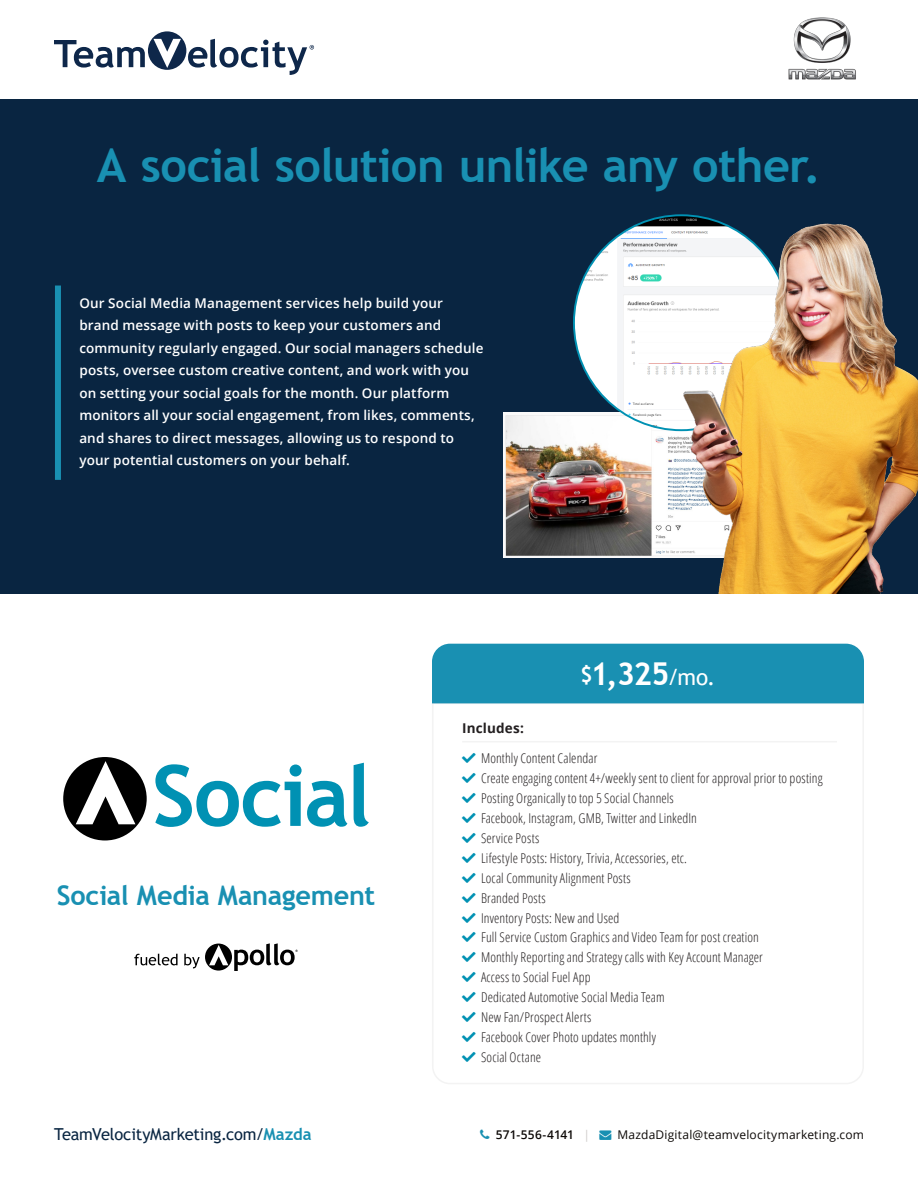
<style>
.page{position:relative;width:918px;height:1188px;background:#fff}
.page>*{position:absolute;margin:0;border:0;box-sizing:border-box;transform-origin:0 0}
.t1{font:700 46.8px "Trebuchet MS";letter-spacing:-.015em;color:#1990b2}
.t2{font:700 31.5px "Trebuchet MS";color:#fff}
.t3{font:700 27px "Trebuchet MS";letter-spacing:-.01em;color:#1990b2}
.t4{font:16.5px "Trebuchet MS";letter-spacing:-.015em;color:#092541}
.t5{font:300 condensed 13.5px "Open Sans";letter-spacing:.01em;color:#231f20}
.t6{font:600 13.5px/22.5px "Open Sans";letter-spacing:.01em;color:#fff}
.t7{font:700 13.5px "Open Sans";letter-spacing:.01em;color:#231f20}
.t8{font:12px "Open Sans";letter-spacing:.015em;color:#0c0806}
.s1{font-size:21px}
.s2{font-weight:400;font-size:22.5px}
.s3{color:#0091b3}
.s4{font-weight:700;color:#1990b2}
.s5{font-weight:600}
.s6{color:#ceccca}
.s7{color:#1990b2}
</style>
<div class="page">
<img style="left:788px;top:17px;width:68px;height:63px">
<div style="left:0;top:99px;width:918px;height:495px;background:#092541"></div>
<div style="left:55px;top:286px;width:6px;height:194px;background:#1990b2"></div>
<svg style="left:54px;top:31px;width:260px;height:44px"></svg>
<svg style="left:134px;top:954px;width:44px;height:11px"></svg>
<svg style="left:184px;top:943px;width:114px;height:28px"></svg>
<svg style="left:63px;top:757px;width:84px;height:83px"></svg>
<svg style="left:155px;top:764px;width:192px;height:63px"></svg>
<svg style="left:354px;top:763px;width:15px;height:64px"></svg>
<svg style="left:432px;top:703px;width:432px;height:381px"></svg>
<div style="left:432px;top:644px;width:432px;height:59px;background:#1990b2"></div>
<hr style="left:462px;top:741px;width:375px;height:1px;background:#f3f3f3">
<img style="left:504px;top:412px;width:151px;height:145px">
<img style="left:574px;top:215px;width:215px;height:215px;border-radius:107px">
<img style="left:655px;top:214px;width:263px;height:380px">
<svg style="left:462px;top:753px;width:14px;height:10px"></svg>
<svg style="left:462px;top:773px;width:14px;height:10px"></svg>
<svg style="left:462px;top:793px;width:14px;height:10px"></svg>
<svg style="left:462px;top:813px;width:14px;height:10px"></svg>
<svg style="left:462px;top:832px;width:14px;height:11px"></svg>
<svg style="left:462px;top:852px;width:14px;height:11px"></svg>
<svg style="left:462px;top:872px;width:14px;height:11px"></svg>
<svg style="left:462px;top:892px;width:14px;height:11px"></svg>
<svg style="left:462px;top:912px;width:14px;height:10px"></svg>
<svg style="left:462px;top:932px;width:14px;height:10px"></svg>
<svg style="left:462px;top:952px;width:14px;height:10px"></svg>
<svg style="left:462px;top:972px;width:14px;height:10px"></svg>
<svg style="left:462px;top:992px;width:14px;height:10px"></svg>
<svg style="left:462px;top:1012px;width:14px;height:10px"></svg>
<svg style="left:462px;top:1032px;width:14px;height:10px"></svg>
<svg style="left:462px;top:1052px;width:14px;height:10px"></svg>
<p class="t1" style="left:97px;top:136px;width:725px">A social solution unlike any other.</p>
<p class="t6" style="left:79px;top:291px;width:406px">Our Social Media Management services help build your brand message with posts to keep your customers and community regularly engaged. Our social managers schedule posts, oversee custom creative content, and work with you on setting your social goals for the month. Our platform monitors all your social engagement, from likes, comments, and shares to direct messages, allowing us to respond to your potential customers on your behalf.</p>
<p class="t2" style="left:581px;top:654px;width:136px"><span class="s1">$</span>1,325<span class="s2">/mo.</span></p>
<p class="t3" style="left:57px;top:878px;width:320px">Social Media Management</p>
<p class="t7" style="left:462px;top:719px;width:63px">Includes:</p>
<p class="t5" style="left:462px;top:749px;width:137px"><span class="s3">★</span> Monthly Content Calendar</p>
<p class="t5" style="left:462px;top:769px;width:362px"><span class="s3">★</span> Create engaging content 4+/weekly sent to client for approval prior to posting</p>
<p class="t5" style="left:462px;top:789px;width:213px"><span class="s3">★</span> Posting Organically to top 5 Social Channels</p>
<p class="t5" style="left:462px;top:809px;width:236px"><span class="s3">★</span> Facebook, Instagram, GMB, Twitter and LinkedIn</p>
<p class="t5" style="left:462px;top:829px;width:79px"><span class="s3">★</span> Service Posts</p>
<p class="t5" style="left:462px;top:849px;width:226px"><span class="s3">★</span> Lifestyle Posts: History, Trivia, Accessories, etc.</p>
<p class="t5" style="left:462px;top:868px;width:170px"><span class="s3">★</span> Local Community Alignment Posts</p>
<p class="t5" style="left:462px;top:888px;width:85px"><span class="s3">★</span> Branded Posts</p>
<p class="t5" style="left:462px;top:908px;width:159px"><span class="s3">★</span> Inventory Posts: New and Used</p>
<p class="t5" style="left:462px;top:928px;width:298px"><span class="s3">★</span> Full Service Custom Graphics and Video Team for post creation</p>
<p class="t5" style="left:462px;top:948px;width:302px"><span class="s3">★</span> Monthly Reporting and Strategy calls with Key Account Manager</p>
<p class="t5" style="left:462px;top:968px;width:130px"><span class="s3">★</span> Access to Social Fuel App</p>
<p class="t5" style="left:462px;top:988px;width:204px"><span class="s3">★</span> Dedicated Automotive Social Media Team</p>
<p class="t5" style="left:462px;top:1008px;width:131px"><span class="s3">★</span> New Fan/Prospect Alerts</p>
<p class="t5" style="left:462px;top:1028px;width:195px"><span class="s3">★</span> Facebook Cover Photo updates monthly</p>
<p class="t5" style="left:462px;top:1048px;width:80px"><span class="s3">★</span> Social Octane</p>
<p class="t4" style="left:54px;top:1124px;width:259px">TeamVelocityMarketing.com/<span class="s4">Mazda</span></p>
<p class="t8" style="left:496px;top:1127px;width:370px"><span class="s5">571-556-4141</span> <span class="s6">|</span> <span class="s7">→</span> MazdaDigital@teamvelocitymarketing.com</p>
</div>
